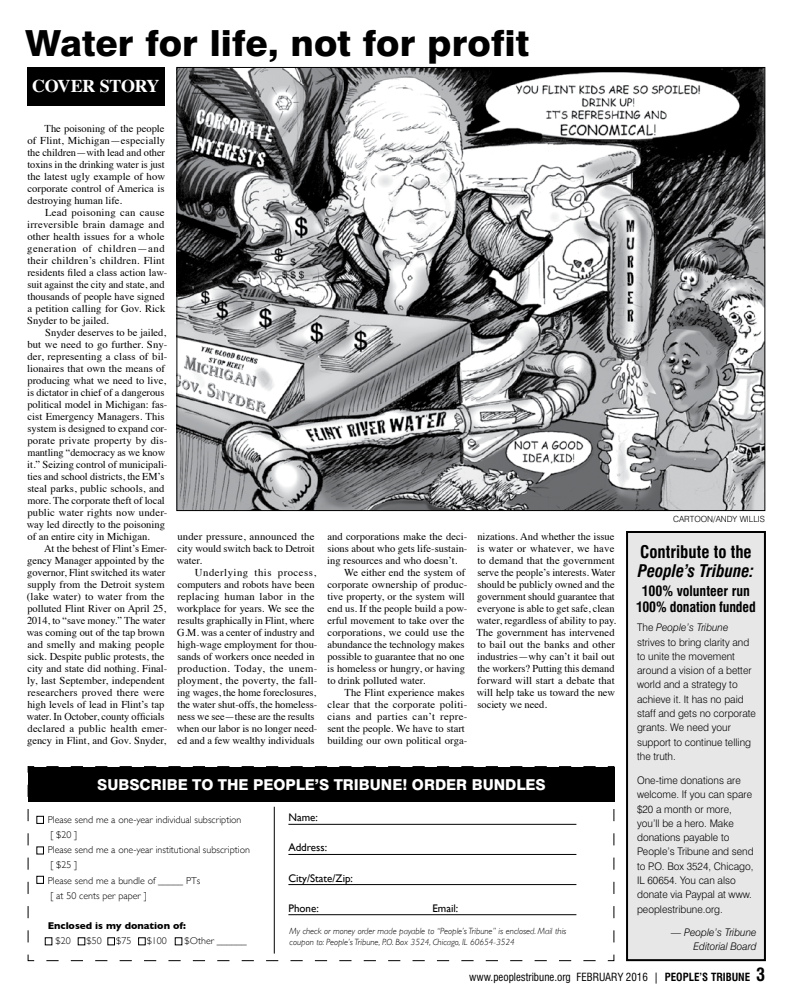
<style>
.page{position:relative;width:792px;height:1008px;background:#fff}
.page>*{position:absolute;margin:0;border:0;box-sizing:border-box;transform-origin:0 0}
.t1{font:800 36px "Swiss 721 BT";color:#000;scale:1.04 1}
.t2{font:700 18px "Times";letter-spacing:-.025em;color:#fff}
.t3{font:italic 700 condensed 17px "Swiss 721 BT";letter-spacing:-.005em;color:#000}
.t4{font:700 condensed 17px "Swiss 721 BT";color:#000}
.t5{font:800 15px "Swiss 721 BT";color:#fff}
.t6{font:700 condensed 14px/16px "Swiss 721 BT";letter-spacing:-.005em;color:#000;text-align:center}
.t7{font:condensed 11px "Swiss 721 BT";color:#000}
.t8{font:11px "Gill Sans";color:#000}
.t9{font:10.5px/12px "Times";color:#000}
.t10{font:300 10.5px/14.3px "Swiss 721 BT";color:#000}
.t11{font:italic 300 10.5px/13.8px "Swiss 721 BT";color:#000;text-align:right}
.t12{font:10.5px "Times";letter-spacing:.025em;color:#000}
.t13{font:10.5px "Times";letter-spacing:.03em;color:#000}
.t14{font:300 10px/15.2px "Gill Sans";color:#000}
.t15{font:700 10px "Gill Sans";color:#000}
.t16{font:italic 300 9px/10.8px "Gill Sans";color:#000}
.t17{font:300 8.5px "Swiss 721 BT";color:#000}
.s1{font-style:italic}
.s2{font-weight:700}
.s3{font-weight:700;font-size:18px}
</style>
<div class="page">
<svg style="left:27px;top:766px;width:588px;height:196px"></svg>
<div style="left:28px;top:767px;width:586px;height:34px;background:#000"></div>
<hr style="left:288px;top:824px;width:288px;height:1px;background:#000">
<hr style="left:288px;top:854px;width:288px;height:1px;background:#000">
<hr style="left:288px;top:884px;width:288px;height:1px;background:#000">
<hr style="left:288px;top:914px;width:288px;height:1px;background:#000">
<hr style="left:274px;top:807px;width:1px;height:147px;background:#000">
<div style="left:37px;top:816px;width:7px;height:8px;border:1px solid #000"></div>
<div style="left:37px;top:847px;width:7px;height:7px;border:1px solid #000"></div>
<div style="left:37px;top:876px;width:7px;height:8px;border:1px solid #000"></div>
<div style="left:108px;top:938px;width:7px;height:7px;border:1px solid #000"></div>
<div style="left:138px;top:938px;width:7px;height:7px;border:1px solid #000"></div>
<div style="left:27px;top:67px;width:138px;height:39px;background:#000"></div>
<div style="left:627px;top:532px;width:138px;height:428px;background:#e7e7e8"></div>
<div style="left:626px;top:531px;width:140px;height:430px;border:2px solid #000"></div>
<img style="left:179px;top:69px;width:584px;height:440px">
<h1 class="t1" style="left:25px;top:21px;width:486px">Water for life, not for profit</h1>
<h2 class="t2" style="left:32px;top:69px;width:129px">COVER STORY</h2>
<p class="t9" style="left:27px;top:122px;width:139px;text-align:justify;text-indent:17px">The poisoning of the people of Flint, Michigan—especially the children—with lead and other toxins in the drinking water is just the latest ugly example of how corporate control of America is destroying human life.</p>
<p class="t9" style="left:27px;top:206px;width:142px;text-indent:18px">Lead poisoning can cause irreversible brain damage and other health issues for a whole generation of children—and their children’s children. Flint residents filed a class action law&shy;suit against the city and state, and thousands of people have signed a petition calling for Gov. Rick<br>Snyder to be jailed.</p>
<p class="t9" style="left:27px;top:326px;width:142px;text-indent:19px">Snyder deserves to be jailed, but we need to go further. Sny&shy;der, representing a class of bil&shy;lionaires that own the means of producing what we need to live, is dictator in chief of a dangerous political model in Michigan: fas&shy;cist Emergency Managers. This system is designed to expand cor&shy;porate private property by dis&shy;mantling “democracy as we know it.” Seizing control of municipali&shy;ties and school districts, the EM’s steal parks, public schools, and more. The corporate theft of local public water rights now under&shy;way led directly to the poisoning of an entire city in Michigan.</p>
<p class="t9" style="left:27px;top:542px;width:142px;text-indent:17px">At the behest of Flint’s Emer&shy;gency Manager appointed by the governor, Flint switched its water supply from the Detroit system (lake water) to water from the polluted Flint River on April 25,<br>2014, to “save money.” The water was coming out of the tap brown and smelly and making people sick. Despite public protests, the city and state did nothing. Final&shy;ly, last September, independent researchers proved there were high levels of lead in Flint’s tap water. In October, county officials declared a public health emer&shy;gency in Flint, and Gov. Snyder,</p>
<p class="t9" style="left:177px;top:530px;width:140px;text-align:justify">under pressure, announced the city would switch back to Detroit water.</p>
<p class="t9" style="left:177px;top:566px;width:142px;text-indent:18px">Underlying this process, computers and robots have been replacing human labor in the workplace for years. We see the results graphically in Flint, where<br>G.M. was a center of industry and high-wage employment for thou&shy;sands of workers once needed in production. Today, the unem&shy;ployment, the poverty, the fall&shy;ing wages, the home foreclosures, the water shut-offs, the homeless&shy;ness we see—these are the results when our labor is no longer need&shy;ed and a few wealthy individuals</p>
<p class="t9" style="left:327px;top:530px;width:142px">and corporations make the deci-</p>
<p class="t9" style="left:327px;top:542px;width:142px">sions about who gets life-sustain-</p>
<p class="t9" style="left:327px;top:554px;width:132px">ing resources and who doesn’t.</p>
<p class="t9" style="left:344px;top:566px;width:122px">We either end the system of</p>
<p class="t9" style="left:327px;top:578px;width:142px">corporate ownership of produc-</p>
<p class="t9" style="left:327px;top:590px;width:139px">tive property, or the system will</p>
<p class="t9" style="left:328px;top:602px;width:141px">end us. If the people build a pow-</p>
<p class="t9" style="left:328px;top:614px;width:138px">erful movement to take over the</p>
<p class="t9" style="left:327px;top:626px;width:138px">corporations, we could use the</p>
<p class="t9" style="left:327px;top:638px;width:139px">abundance the technology makes</p>
<p class="t9" style="left:327px;top:650px;width:139px">possible to guarantee that no one</p>
<p class="t9" style="left:327px;top:662px;width:139px">is homeless or hungry, or having</p>
<p class="t9" style="left:327px;top:674px;width:99px">to drink polluted water.</p>
<p class="t9" style="left:345px;top:686px;width:121px">The Flint experience makes</p>
<p class="t12" style="left:327px;top:695px;width:142px">clear that the corporate politi-</p>
<p class="t13" style="left:327px;top:707px;width:142px">cians and parties can’t repre-</p>
<p class="t9" style="left:327px;top:722px;width:139px">sent the people. We have to start</p>
<p class="t9" style="left:327px;top:734px;width:142px">building our own political orga-</p>
<p class="t9" style="left:477px;top:530px;width:141px">nizations. And whether the issue is water or whatever, we have to demand that the government serve the people’s interests. Water should be publicly owned and the government should guarantee that everyone is able to get safe, clean water, regardless of ability to pay.<br>The government has intervened to bail out the banks and other industries—why can’t it bail out the workers? Putting this demand forward will start a debate that will help take us toward the new society we need.</p>
<h3 class="t5" style="left:97px;top:775px;width:450px">SUBSCRIBE TO THE PEOPLE’S TRIBUNE! ORDER BUNDLES</h3>
<p class="t14" style="left:48px;top:811px;width:204px">Please send me a one-year individual subscription<br>[ $20 ]<br>Please send me a one-year institutional subscription [ $25 ]<br>Please send me a bundle of _____ PTs<br>[ at 50 cents per paper ]</p>
<p class="t15" style="left:48px;top:918px;width:140px">Enclosed is my donation of:</p>
<p class="t14" style="left:56px;top:933px;width:17px">$20</p>
<p class="t14" style="left:87px;top:933px;width:17px">$50</p>
<p class="t14" style="left:116px;top:933px;width:17px">$75</p>
<p class="t14" style="left:147px;top:933px;width:22px">$100</p>
<p class="t14" style="left:185px;top:933px;width:64px">$Other ______</p>
<p class="t8" style="left:288px;top:811px;width:31px">Name:</p>
<p class="t8" style="left:288px;top:841px;width:40px">Address:</p>
<p class="t8" style="left:288px;top:871px;width:66px">City/State/Zip:</p>
<p class="t8" style="left:288px;top:902px;width:32px">Phone:</p>
<p class="t8" style="left:432px;top:902px;width:27px">Email:</p>
<p class="t16" style="left:290px;top:926px;width:278px">My check or money order made payable to “People’s Tribune” is enclosed. Mail this coupon to: People’s Tribune, P.O. Box 3524, Chicago, IL 60654-3524</p>
<p class="t17" style="left:673px;top:514px;width:93px">CARTOON/ANDY WILLIS</p>
<h3 class="t4" style="left:640px;top:542px;width:113px">Contribute to the</h3>
<h3 class="t3" style="left:638px;top:561px;width:118px">People’s Tribune:</h3>
<h3 class="t6" style="left:636px;top:583px;width:121px">100% volunteer run<br>100% donation funded</h3>
<p class="t10" style="left:637px;top:620px;width:120px">The <span class="s1">People’s Tribune </span>strives to bring clarity and to unite the movement around a vision of a better world and a strategy to achieve it. It has no paid staff and gets no corporate grants. We need your support to continue telling the truth.</p>
<p class="t10" style="left:637px;top:773px;width:118px">One-time donations are welcome. If you can spare $20 a month or more, you’ll be a hero. Make donations payable to<br>People’s Tribune and send to P.O. Box 3524, Chicago,<br>IL 60654. You can also donate via Paypal at www. peoplestribune.org.</p>
<p class="t11" style="left:671px;top:926px;width:87px">— People’s Tribune<br>Editorial Board</p>
<p class="t7" style="left:469px;top:970px;width:297px">www.peoplestribune.org FEBRUARY 2016 | <span class="s2">PEOPLE’S TRIBUNE</span> <span class="s3">3</span></p>
</div>
